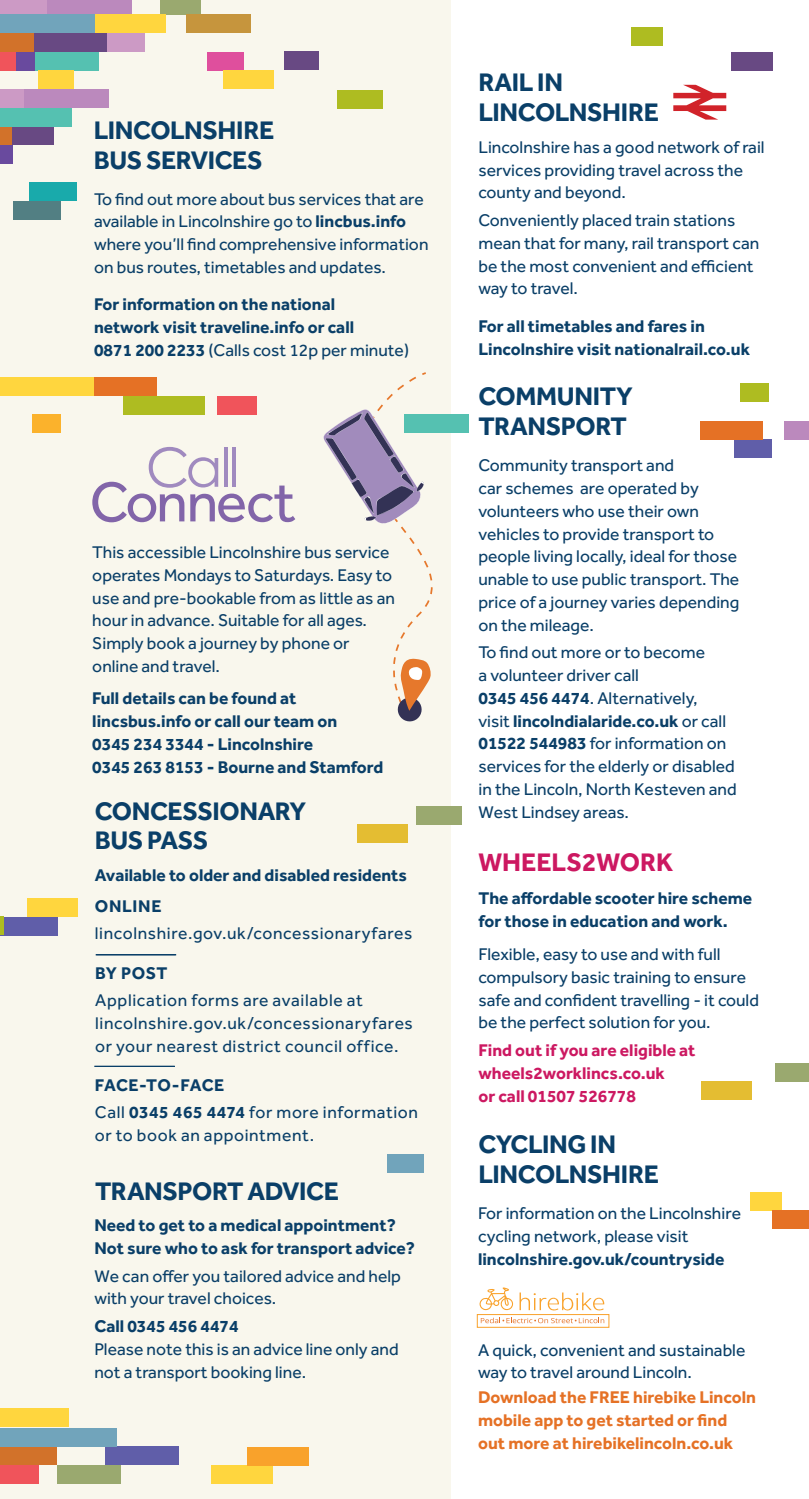
<style>
.page{position:relative;width:809px;height:1499px;background:#fff}
.page>*{position:absolute;margin:0;border:0;box-sizing:border-box;transform-origin:0 0}
.HEADER_1{font:700 26.25px/29.8px "Effra";letter-spacing:-.015em;color:#0a3f68}
.t1{font:700 26.25px "Effra";color:#cc1861}
.BODY{font:17.5px/22.8px "Effra";color:#0a3f68}
.BODY-2{font:700 17.5px/22.8px "Effra";color:#0a3f68}
.BODY-3{font:17.5px/22.8px "Effra";letter-spacing:.035em;color:#0a3f68}
.t2{font:700 17.5px/22.8px "Effra";color:#e57125}
.t3{font:700 17.5px/22.8px "Effra";color:#cc1861}
.s1{font-weight:700}
.s2{font-weight:400}
</style>
<div class="page">
<div style="left:0;top:0;width:451px;height:1498px;background:#f9f7ed"></div>
<div style="left:477px;top:1313px;width:132px;height:14px;border:1px solid #f9a22b"></div>
<svg style="left:479px;top:1287px;width:34px;height:23px"></svg>
<svg style="left:519px;top:1292px;width:85px;height:19px"></svg>
<svg style="left:481px;top:1317px;width:123px;height:5px"></svg>
<svg style="left:323px;top:372px;width:110px;height:350px"></svg>
<div style="left:96px;top:954px;width:80px;height:1px;border:1px solid #0a3f68"></div>
<div style="left:731px;top:52px;width:41px;height:18px;background:#684983"></div>
<div style="left:631px;top:27px;width:31px;height:19px;background:#aebc21"></div>
<div style="left:749px;top:1191px;width:32px;height:19px;background:#ffd63e"></div>
<div style="left:211px;top:1464px;width:61px;height:19px;background:#ffd63e"></div>
<div style="left:0;top:1408px;width:69px;height:18px;background:#ffd63e"></div>
<div style="left:247px;top:1446px;width:61px;height:19px;background:#f9a22b"></div>
<div style="left:337px;top:90px;width:46px;height:18px;background:#aebc21"></div>
<div style="left:404px;top:414px;width:65px;height:19px;background:#55c1b1"></div>
<div style="left:160px;top:0;width:40px;height:14px;background:#9aa96f"></div>
<div style="left:207px;top:52px;width:37px;height:18px;background:#df4f9d"></div>
<div style="left:186px;top:14px;width:65px;height:19px;background:#c6953d"></div>
<div style="left:46px;top:0;width:85px;height:14px;background:#bb89bd"></div>
<div style="left:0;top:0;width:46px;height:14px;background:#cc9ac5"></div>
<div style="left:107px;top:33px;width:38px;height:19px;background:#cc9ac5"></div>
<div style="left:33px;top:33px;width:74px;height:19px;background:#684983"></div>
<div style="left:0;top:33px;width:34px;height:19px;background:#d2722a"></div>
<div style="left:94px;top:14px;width:71px;height:19px;background:#ffd63e"></div>
<div style="left:0;top:14px;width:94px;height:19px;background:#71a4bb"></div>
<div style="left:0;top:52px;width:17px;height:18px;background:#f0545b"></div>
<div style="left:17px;top:52px;width:18px;height:18px;background:#694a9e"></div>
<div style="left:35px;top:52px;width:64px;height:18px;background:#55c1b1"></div>
<div style="left:13px;top:201px;width:48px;height:19px;background:#527f83"></div>
<div style="left:29px;top:182px;width:48px;height:19px;background:#19aaab"></div>
<div style="left:223px;top:70px;width:51px;height:19px;background:#ffd63e"></div>
<div style="left:285px;top:51px;width:34px;height:19px;background:#684983"></div>
<div style="left:23px;top:89px;width:86px;height:19px;background:#bb89bd"></div>
<div style="left:0;top:89px;width:24px;height:19px;background:#cc9ac5"></div>
<div style="left:38px;top:70px;width:35px;height:19px;background:#ffd63e"></div>
<div style="left:0;top:126px;width:54px;height:19px;background:#684983"></div>
<div style="left:0;top:126px;width:12px;height:19px;background:#d2722a"></div>
<div style="left:0;top:108px;width:72px;height:18px;background:#55c1b1"></div>
<div style="left:0;top:145px;width:13px;height:19px;background:#694a9e"></div>
<div style="left:0;top:377px;width:94px;height:19px;background:#ffd63e"></div>
<div style="left:94px;top:377px;width:63px;height:19px;background:#e57125"></div>
<div style="left:216px;top:396px;width:40px;height:18px;background:#f0545b"></div>
<div style="left:123px;top:396px;width:81px;height:18px;background:#aebc21"></div>
<div style="left:32px;top:414px;width:29px;height:19px;background:#fbb22c"></div>
<div style="left:775px;top:1062px;width:34px;height:19px;background:#9aa96f"></div>
<div style="left:701px;top:1081px;width:50px;height:19px;background:#e4bd32"></div>
<div style="left:416px;top:805px;width:45px;height:19px;background:#9aa96f"></div>
<div style="left:357px;top:824px;width:51px;height:19px;background:#e4bd32"></div>
<div style="left:105px;top:1446px;width:74px;height:18px;background:#605ea9"></div>
<div style="left:0;top:917px;width:57px;height:18px;background:#605ea9"></div>
<div style="left:0;top:1446px;width:56px;height:18px;background:#d2722a"></div>
<div style="left:0;top:1427px;width:116px;height:19px;background:#71a4bb"></div>
<div style="left:387px;top:1153px;width:37px;height:19px;background:#71a4bb"></div>
<div style="left:772px;top:1210px;width:37px;height:18px;background:#e57125"></div>
<div style="left:0;top:1464px;width:39px;height:19px;background:#f0545b"></div>
<div style="left:57px;top:1464px;width:64px;height:19px;background:#9aa96f"></div>
<hr style="left:0;top:916px;width:3px;height:19px;background:#aebc21">
<div style="left:27px;top:897px;width:51px;height:19px;background:#ffd63e"></div>
<div style="left:784px;top:421px;width:25px;height:18px;background:#bb89bd"></div>
<div style="left:734px;top:439px;width:38px;height:19px;background:#605ea9"></div>
<div style="left:699px;top:421px;width:63px;height:18px;background:#e57125"></div>
<div style="left:739px;top:383px;width:29px;height:19px;background:#aebc21"></div>
<svg style="left:673px;top:85px;width:53px;height:35px"></svg>
<svg style="left:92px;top:447px;width:203px;height:75px"></svg>
<hr style="left:224px;top:447px;width:3px;height:39px;background:#a08abf">
<hr style="left:232px;top:447px;width:4px;height:39px;background:#a08abf">
<p class="HEADER_1" style="left:94px;top:115px;width:182px">LINCOLNSHIRE</p>
<p class="HEADER_1" style="left:94px;top:145px;width:170px">BUS SERVICES</p>
<p class="BODY" style="left:94px;top:187px;width:336px">To find out more about bus services that are available in Lincolnshire go to <span class="s1">lincbus.info </span>where you’ll find comprehensive information on bus routes, timetables and updates.</p>
<p class="BODY-2" style="left:94px;top:293px;width:316px">For information on the national<br>network visit traveline.info or call<br>0871 200 2233 <span class="s2">(Calls cost 12p per minute)</span></p>
<p class="BODY" style="left:92px;top:540px;width:304px">This accessible Lincolnshire bus service operates Mondays to Saturdays. Easy to use and pre-bookable from as little as an hour in advance. Suitable for all ages.<br>Simply book a journey by phone or online and travel.</p>
<p class="BODY-2" style="left:92px;top:686px;width:292px">Full details can be found at lincsbus.info or call our team on<br>0345 234 3344 - Lincolnshire<br>0345 263 8153 - Bourne and Stamford</p>
<p class="HEADER_1" style="left:95px;top:795px;width:213px">CONCESSIONARY<br>BUS PASS</p>
<p class="BODY-2" style="left:95px;top:862px;width:314px">Available to older and disabled residents</p>
<p class="BODY-2" style="left:95px;top:894px;width:68px">ONLINE</p>
<p class="BODY-3" style="left:95px;top:921px;width:319px">lincolnshire.gov.uk/concessionaryfares</p>
<p class="BODY-2" style="left:95px;top:961px;width:74px">BY POST</p>
<p class="BODY-3" style="left:95px;top:988px;width:319px">Application forms are available at lincolnshire.gov.uk/concessionaryfares or your nearest district council office.</p>
<p class="BODY-2" style="left:95px;top:1073px;width:131px">FACE-TO-FACE</p>
<p class="BODY-3" style="left:95px;top:1100px;width:325px">Call <span class="s1">0345 465 4474</span> for more information or to book an appointment.</p>
<p class="HEADER_1" style="left:95px;top:1175px;width:245px">TRANSPORT ADVICE</p>
<p class="BODY-2" style="left:94px;top:1213px;width:322px">Need to get to a medical appointment?<br>Not sure who to ask for transport advice?</p>
<p class="BODY" style="left:94px;top:1263px;width:308px">We can offer you tailored advice and help with your travel choices.</p>
<p class="BODY" style="left:94px;top:1314px;width:306px"><span class="s1">Call 0345 456 4474<br></span>Please note this is an advice line only and not a transport booking line.</p>
<p class="HEADER_1" style="left:478px;top:67px;width:182px">RAIL IN<br>LINCOLNSHIRE</p>
<p class="BODY" style="left:478px;top:135px;width:288px">Lincolnshire has a good network of rail services providing travel across the county and beyond.</p>
<p class="BODY" style="left:478px;top:208px;width:282px">Conveniently placed train stations mean that for many, rail transport can be the most convenient and efficient way to travel.</p>
<p class="BODY-2" style="left:478px;top:314px;width:273px">For all timetables and fares in<br>Lincolnshire visit nationalrail.co.uk</p>
<p class="HEADER_1" style="left:478px;top:381px;width:156px">COMMUNITY<br>TRANSPORT</p>
<p class="BODY" style="left:478px;top:454px;width:262px">Community transport and<br>car schemes are operated by volunteers who use their own vehicles to provide transport to people living locally, ideal for those unable to use public transport. The price of a journey varies depending on the mileage.</p>
<p class="BODY" style="left:478px;top:641px;width:260px">To find out more or to become<br>a volunteer driver call<br><span class="s1">0345 456 4474</span>. Alternatively,<br>visit <span class="s1">lincolndialaride.co.uk</span> or call<br><span class="s1">01522 544983</span> for information on services for the elderly or disabled in the Lincoln, North Kesteven and<br>West Lindsey areas.</p>
<p class="t1" style="left:478px;top:846px;width:196px">WHEELS2WORK</p>
<p class="BODY-2" style="left:478px;top:886px;width:275px">The affordable scooter hire scheme for those in education and work.</p>
<p class="BODY" style="left:478px;top:942px;width:282px">Flexible, easy to use and with full compulsory basic training to ensure safe and confident travelling - it could be the perfect solution for you.</p>
<p class="t3" style="left:478px;top:1038px;width:219px">Find out if you are eligible at wheels2worklincs.co.uk<br>or call 01507 526778</p>
<p class="HEADER_1" style="left:478px;top:1128px;width:182px">CYCLING IN<br>LINCOLNSHIRE</p>
<p class="BODY" style="left:478px;top:1201px;width:264px">For information on the Lincolnshire cycling network, please visit <span class="s1">lincolnshire.gov.uk/countryside</span></p>
<p class="BODY" style="left:478px;top:1337px;width:269px">A quick, convenient and sustainable way to travel around Lincoln.</p>
<p class="t2" style="left:478px;top:1385px;width:279px">Download the FREE hirebike Lincoln mobile app to get started or find out more at hirebikelincoln.co.uk</p>
</div>
